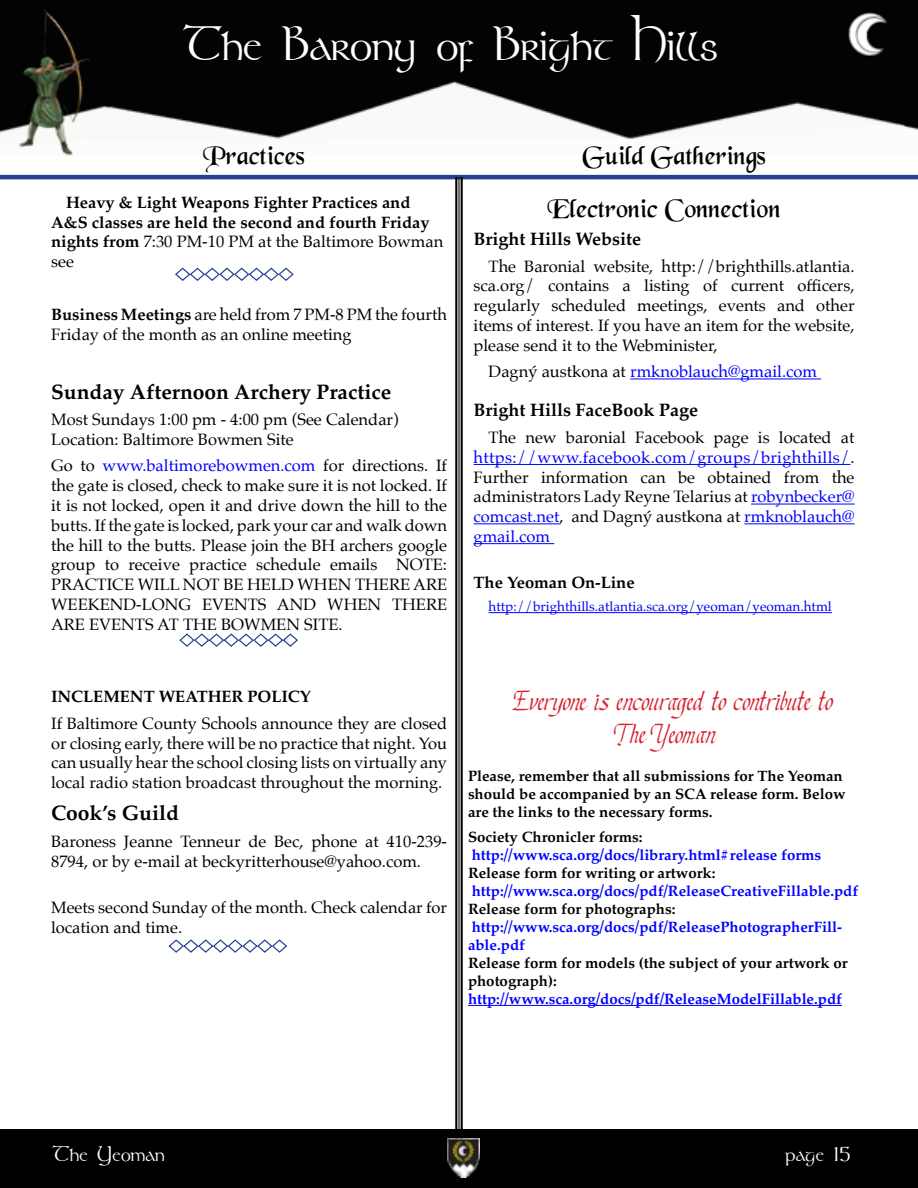
<style>
.page{position:relative;width:918px;height:1188px;background:#fff}
.page>*{position:absolute;margin:0;border:0;box-sizing:border-box;transform-origin:0 0}
.t1{font:48px "Stonehenge";color:#fff}
.Header_2{font:27px/32.4px "Chancery Cursive";color:#d62430;text-align:center}
.Header_4-centered{font:27px "Black Chancery";color:#000}
.Header_2-2{font:27px "Black Chancery";color:#000}
.Normal-left{font:700 21px "Palatino";color:#000}
.t2{font:21px "Stonehenge";letter-spacing:.01em;color:#fff}
.Normal-left-2{font:700 18px "Palatino";color:#000}
.Normal-left-3{font:16.5px/19.8px "Palatino";color:#000;text-align:justify}
.Header_2-3{font:700 16.5px/19.8px "Palatino";color:#000}
.Normal-left-4{font:700 16.5px "Palatino";color:#000}
.t3{font:16.5px "Palatino";color:#00f}
.t4{font:700 15px/18px "Palatino";color:#000}
.t5{font:700 15px/18px "Palatino";color:#00f}
.t6{font:13.5px "Palatino";color:#00f}
.s1{font-weight:400}
.s2{font-weight:700}
.s3{color:#00f}
.s4{color:#000}
</style>
<div class="page">
<div style="left:3px;top:1130px;width:915px;height:58px;background:#000"></div>
<hr style="left:0;top:1130px;width:2px;height:58px;background:#000">
<img style="left:447px;top:1139px;width:33px;height:38px">
<hr style="left:630px;top:378px;width:191px;height:1px;background:#00f">
<hr style="left:474px;top:464px;width:376px;height:1px;background:#00f">
<hr style="left:751px;top:504px;width:104px;height:1px;background:#00f">
<hr style="left:474px;top:523px;width:85px;height:1px;background:#00f">
<hr style="left:744px;top:523px;width:111px;height:1px;background:#00f">
<hr style="left:474px;top:543px;width:80px;height:1px;background:#00f">
<hr style="left:489px;top:612px;width:343px;height:1px;background:#00f">
<hr style="left:468px;top:1005px;width:374px;height:1px;background:#00f">
<img style="left:0;top:0;width:918px;height:156px">
<hr style="left:0;top:175px;width:918px;height:4px;background:#25408f">
<svg style="left:175px;top:267px;width:119px;height:14px"></svg>
<svg style="left:179px;top:633px;width:119px;height:14px"></svg>
<svg style="left:168px;top:939px;width:120px;height:14px"></svg>
<hr style="left:461px;top:177px;width:2px;height:961px;background:#000">
<hr style="left:458px;top:177px;width:2px;height:961px;background:#000">
<hr style="left:455px;top:177px;width:2px;height:961px;background:#000">
<p class="t1" style="left:184px;top:15px;width:536px">The Barony of Bright Hills</p>
<p class="Header_2-2" style="left:203px;top:142px;width:103px">Practices</p>
<p class="Header_4-centered" style="left:582px;top:142px;width:185px">Guild Gatherings</p>
<p class="Header_2-3" style="left:51px;top:192px;width:394px;text-indent:15px">Heavy &amp; Light Weapons Fighter Practices and A&amp;S classes are held the second and fourth Friday nights from <span class="s1">7:30 PM-10 PM at the Baltimore Bowman see</span></p>
<p class="Normal-left-3" style="left:51px;top:305px;width:397px"><span class="s2">Business Meetings</span> are held from 7 PM-8 PM the fourth<br>Friday of the month as an online meeting</p>
<p class="Normal-left" style="left:51px;top:373px;width:342px">Sunday Afternoon Archery Practice</p>
<p class="Normal-left-3" style="left:51px;top:409px;width:349px">Most Sundays 1:00 pm - 4:00 pm (See Calendar)</p>
<p class="Normal-left-3" style="left:51px;top:429px;width:244px">Location: Baltimore Bowmen Site</p>
<p class="Normal-left-3" style="left:51px;top:456px;width:398px">Go to <span class="s3">www.baltimorebowmen.com</span> for directions. If the gate is closed, check to make sure it is not locked. If it is not locked, open it and drive down the hill to the butts. If the gate is locked, park your car and walk down the hill to the butts. Please join the BH archers google group to receive practice schedule emails NOTE:<br>PRACTICE WILL NOT BE HELD WHEN THERE ARE WEEKEND-LONG EVENTS AND WHEN THERE ARE EVENTS AT THE BOWMEN SITE.</p>
<p class="Header_4-centered" style="left:547px;top:194px;width:235px">Electronic Connection</p>
<p class="Normal-left-2" style="left:474px;top:223px;width:169px">Bright Hills Website</p>
<p class="Normal-left-3" style="left:474px;top:256px;width:383px;text-indent:15px">The Baronial website, http://brighthills.atlantia. sca.org/ contains a listing of current officers, regularly scheduled meetings, events and other items of interest. If you have an item for the website, please send it to the Webminister,</p>
<p class="t3" style="left:489px;top:358px;width:330px"><span class="s4">Dagný austkona at</span> rmknoblauch@gmail.com</p>
<p class="Normal-left-2" style="left:474px;top:395px;width:226px">Bright Hills FaceBook Page</p>
<p class="Normal-left-3" style="left:474px;top:427px;width:383px;text-indent:15px">The new baronial Facebook page is located at <span class="s3">https://www.facebook.com/groups/brighthills/</span>.<br>Further information can be obtained from the administrators Lady Reyne Telarius at <span class="s3">robynbecker@ comcast.net</span>, and Dagný austkona at <span class="s3">rmknoblauch@ gmail.com</span></p>
<p class="Normal-left-4" style="left:474px;top:569px;width:163px">The Yeoman On-Line</p>
<p class="t6" style="left:489px;top:595px;width:345px">http://brighthills.atlantia.sca.org/yeoman/yeoman.html</p>
<p class="Normal-left-4" style="left:51px;top:683px;width:261px">INCLEMENT WEATHER POLICY</p>
<p class="Normal-left-3" style="left:51px;top:713px;width:398px">If Baltimore County Schools announce they are closed or closing early, there will be no practice that night. You can usually hear the school closing lists on virtually any local radio station broadcast throughout the morning.</p>
<p class="Normal-left" style="left:51px;top:795px;width:129px">Cook’s Guild</p>
<p class="Normal-left-3" style="left:51px;top:831px;width:397px">Baroness Jeanne Tenneur de Bec, phone at 410-239-<br>8794, or by e-mail at beckyritterhouse@yahoo.com.</p>
<p class="Normal-left-3" style="left:51px;top:897px;width:397px">Meets second Sunday of the month. Check calendar for location and time.</p>
<p class="Header_2" style="left:513px;top:688px;width:322px">Everyone is encouraged to contribute to<br>The Yeoman</p>
<p class="t4" style="left:468px;top:767px;width:379px">Please, remember that all submissions for The Yeoman should be accompanied by an SCA release form. Below are the links to the necessary forms.</p>
<p class="t4" style="left:468px;top:827px;width:176px">Society Chronicler forms:</p>
<p class="t5" style="left:472px;top:845px;width:351px">http://www.sca.org/docs/library.html#release forms</p>
<p class="t4" style="left:468px;top:863px;width:249px">Release form for writing or artwork:</p>
<p class="t5" style="left:472px;top:881px;width:388px">http://www.sca.org/docs/pdf/ReleaseCreativeFillable.pdf</p>
<p class="t4" style="left:468px;top:899px;width:209px">Release form for photographs:</p>
<p class="t5" style="left:468px;top:917px;width:376px">http://www.sca.org/docs/pdf/ReleasePhotographerFill&shy;able.pdf</p>
<p class="t4" style="left:468px;top:953px;width:381px">Release form for models (the subject of your artwork or photograph):</p>
<p class="t5" style="left:468px;top:989px;width:376px">http://www.sca.org/docs/pdf/ReleaseModelFillable.pdf</p>
<p class="t2" style="left:53px;top:1142px;width:113px">The Yeoman</p>
<p class="t2" style="left:785px;top:1142px;width:67px">page 15</p>
</div>
